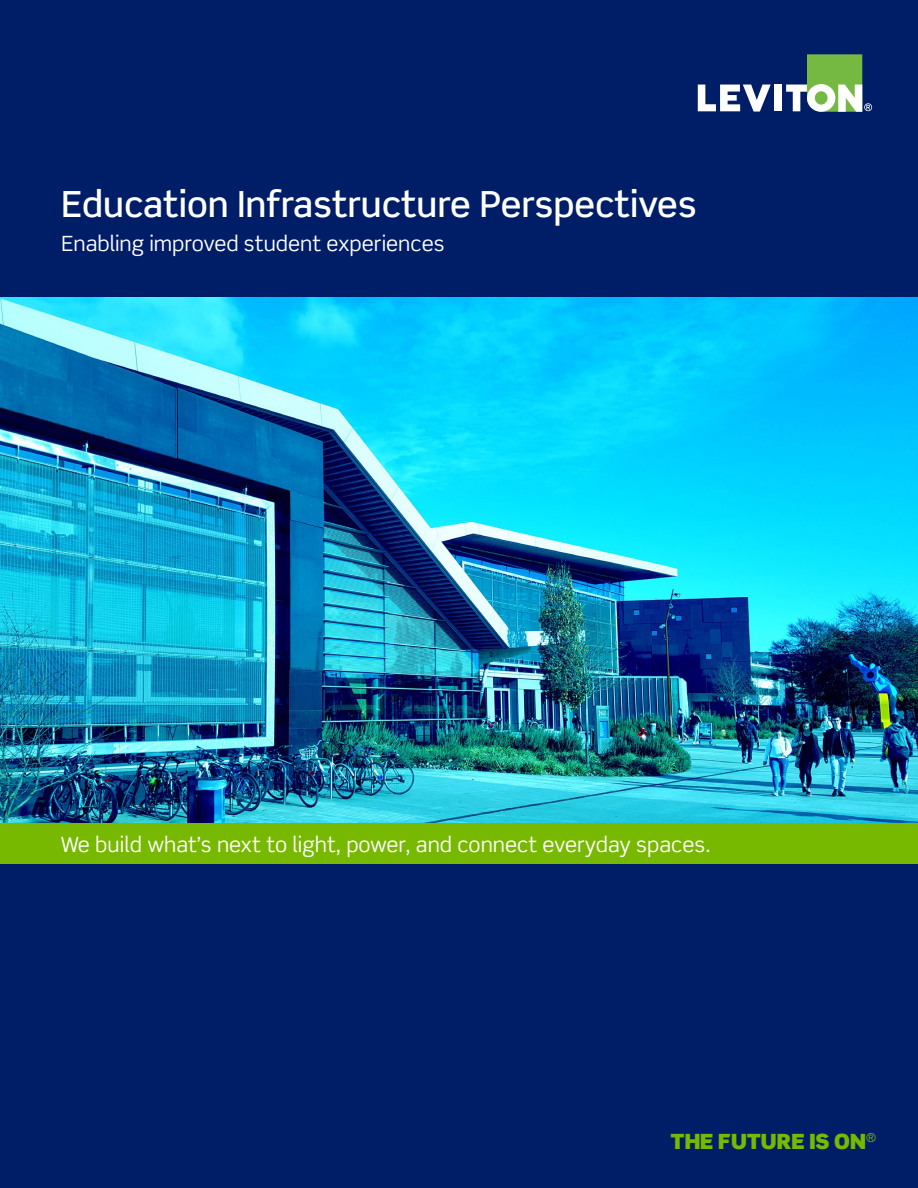
<style>
.page{position:relative;width:918px;height:1188px;background:#fff}
.page>*{position:absolute;margin:0;border:0;box-sizing:border-box;transform-origin:0 0}
.t1{font:500 36px "Scene Std";color:#fff}
.t2{font:21px "Scene Std";color:#fff}
.t3{font:900 21px "Scene Std";color:#76b900}
</style>
<div class="page">
<div style="left:0;top:0;width:918px;height:1187px;background:#001d68"></div>
<img style="left:0;top:297px;width:918px;height:548px">
<svg style="left:698px;top:85px;width:73px;height:27px"></svg>
<div style="left:774px;top:85px;width:7px;height:26px;background:#fff"></div>
<svg style="left:786px;top:54px;width:86px;height:58px"></svg>
<div style="left:0;top:823px;width:917px;height:41px;background:#76b900"></div>
<h1 class="t1" style="left:62px;top:182px;width:637px">Education Infrastructure Perspectives</h1>
<p class="t2" style="left:62px;top:230px;width:385px">Enabling improved student experiences</p>
<p class="t2" style="left:61px;top:831px;width:651px">We build what’s next to light, power, and connect everyday spaces.</p>
<p class="t3" style="left:670px;top:1128px;width:208px">THE FUTURE IS ON<sup>®</sup></p>
</div>
